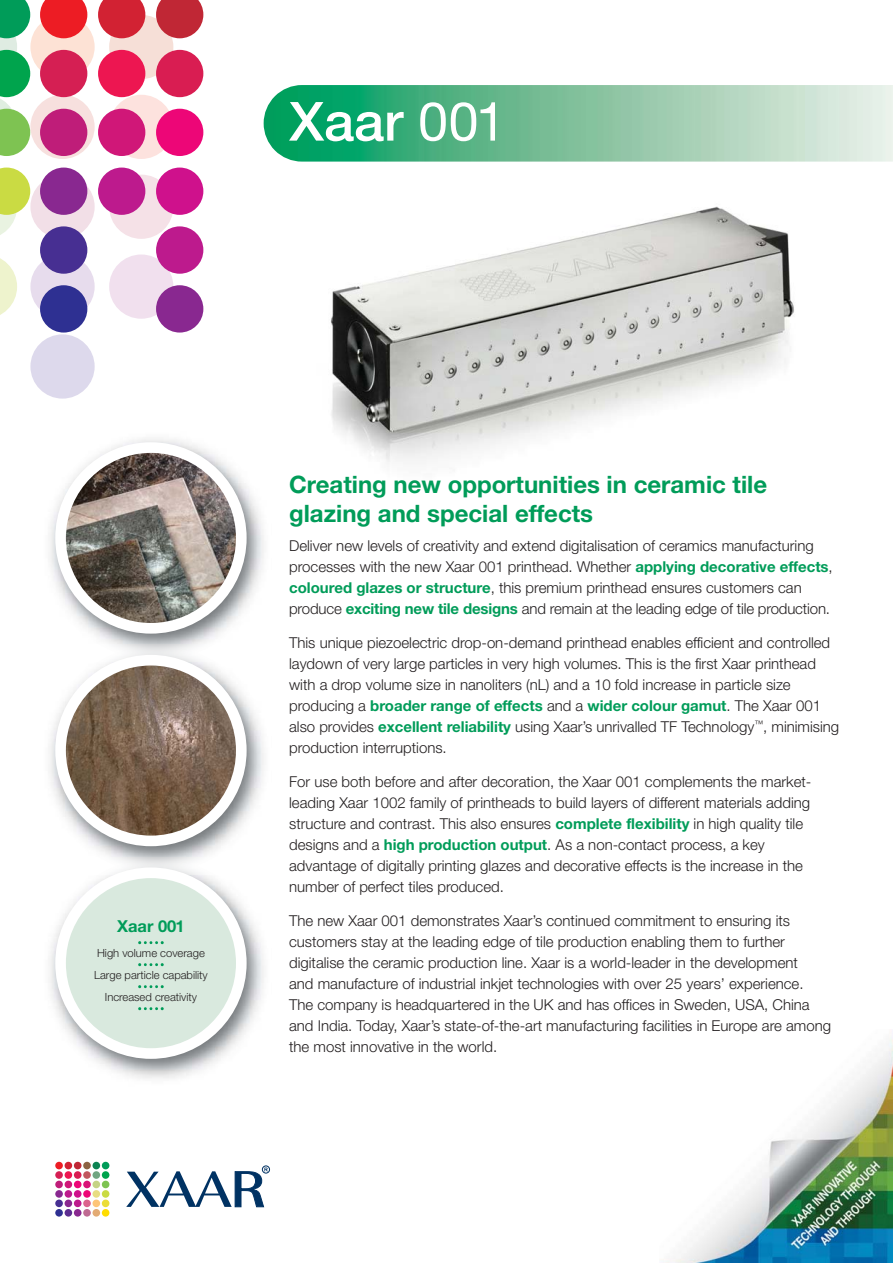
<style>
.page{position:relative;width:893px;height:1263px;background:#fff}
.page>*{position:absolute;margin:0;border:0;box-sizing:border-box;transform-origin:0 0}
.t1{font:500 54px "Helvetica Neue";color:#fff}
.t2{font:700 24px/28.5px "Helvetica Neue";color:#009c59}
.t3{font:700 16.5px "Helvetica Neue";color:#009c59}
.t4{font:300 15px/21px "Helvetica Neue";color:#231f20}
.t5{font:300 11.25px/22px "Helvetica Neue";color:#231f20;text-align:center}
.s1{font-weight:400}
.s2{font-weight:700;color:#009c59}
</style>
<div class="page">
<img style="left:330px;top:206px;width:464px;height:256px">
<svg style="left:0;top:258px;width:17px;height:57px"></svg>
<div style="left:30px;top:15px;width:65px;height:64px;background:#fde2d5;border-radius:50%"></div>
<div style="left:109px;top:15px;width:64px;height:64px;background:#f6dfd7;border-radius:50%"></div>
<div style="left:30px;top:95px;width:65px;height:64px;background:#f7e0de;border-radius:50%"></div>
<div style="left:109px;top:95px;width:64px;height:64px;background:#fde2de;border-radius:50%"></div>
<div style="left:30px;top:175px;width:65px;height:64px;background:#f2dfe7;border-radius:50%"></div>
<div style="left:109px;top:175px;width:64px;height:64px;background:#f5e1e7;border-radius:50%"></div>
<div style="left:30px;top:254px;width:65px;height:65px;background:#e7dced;border-radius:50%"></div>
<div style="left:109px;top:254px;width:64px;height:65px;background:#f1e0ee;border-radius:50%"></div>
<div style="left:30px;top:334px;width:65px;height:65px;background:#ddd9ec;border-radius:50%"></div>
<svg style="left:0;top:0;width:30px;height:156px"></svg>
<svg style="left:0;top:168px;width:30px;height:67px"></svg>
<svg style="left:40px;top:0;width:47px;height:38px;background:#ef3a3f"></svg>
<svg style="left:98px;top:0;width:47px;height:38px;background:#d8404e"></svg>
<svg style="left:156px;top:0;width:47px;height:38px;background:#c84550"></svg>
<div style="left:40px;top:50px;width:47px;height:47px;background:#d51f53;border-radius:50%"></div>
<div style="left:98px;top:50px;width:47px;height:47px;background:#ed1651;border-radius:50%"></div>
<div style="left:156px;top:50px;width:47px;height:47px;background:#d91d52;border-radius:50%"></div>
<div style="left:40px;top:109px;width:47px;height:47px;background:#bf1d79;border-radius:50%"></div>
<div style="left:98px;top:109px;width:47px;height:47px;background:#d01778;border-radius:50%"></div>
<div style="left:156px;top:109px;width:47px;height:47px;background:#ed0677;border-radius:50%"></div>
<div style="left:40px;top:168px;width:47px;height:47px;background:#892890;border-radius:50%"></div>
<div style="left:98px;top:168px;width:47px;height:47px;background:#bd1a8d;border-radius:50%"></div>
<div style="left:156px;top:168px;width:47px;height:47px;background:#cf118c;border-radius:50%"></div>
<div style="left:40px;top:226px;width:47px;height:48px;background:#472f92;border-radius:50%"></div>
<div style="left:156px;top:226px;width:47px;height:48px;background:#bd1a8d;border-radius:50%"></div>
<div style="left:40px;top:285px;width:47px;height:48px;background:#2e3092;border-radius:50%"></div>
<div style="left:156px;top:285px;width:47px;height:48px;background:#892890;border-radius:50%"></div>
<img style="left:663px;top:1037px;width:230px;height:226px">
<div style="left:262px;top:1166px;width:8px;height:7px;border:1px solid #003263;border-radius:50%"></div>
<div style="left:55px;top:1162px;width:8px;height:7px;background:#ed1c24;border-radius:50%"></div>
<div style="left:65px;top:1162px;width:7px;height:7px;background:#d22233;border-radius:50%"></div>
<div style="left:74px;top:1162px;width:7px;height:7px;background:#c02735;border-radius:50%"></div>
<div style="left:83px;top:1162px;width:8px;height:7px;background:#8c6242;border-radius:50%"></div>
<div style="left:93px;top:1162px;width:7px;height:7px;background:#0d8352;border-radius:50%"></div>
<div style="left:102px;top:1162px;width:7px;height:7px;background:#009c59;border-radius:50%"></div>
<div style="left:55px;top:1171px;width:8px;height:8px;background:#d51f53;border-radius:50%"></div>
<div style="left:65px;top:1171px;width:7px;height:8px;background:#ed1651;border-radius:50%"></div>
<div style="left:74px;top:1171px;width:7px;height:8px;background:#d91d52;border-radius:50%"></div>
<div style="left:83px;top:1171px;width:8px;height:8px;background:#c1575e;border-radius:50%"></div>
<div style="left:93px;top:1171px;width:7px;height:8px;background:#72a581;border-radius:50%"></div>
<div style="left:102px;top:1171px;width:7px;height:8px;background:#00a44d;border-radius:50%"></div>
<div style="left:55px;top:1181px;width:8px;height:7px;background:#bf1d79;border-radius:50%"></div>
<div style="left:65px;top:1181px;width:7px;height:7px;background:#d01778;border-radius:50%"></div>
<div style="left:74px;top:1181px;width:7px;height:7px;background:#ed0677;border-radius:50%"></div>
<div style="left:83px;top:1181px;width:8px;height:7px;background:#d91378;border-radius:50%"></div>
<div style="left:93px;top:1181px;width:7px;height:7px;background:#c5d385;border-radius:50%"></div>
<div style="left:102px;top:1181px;width:7px;height:7px;background:#7ec352;border-radius:50%"></div>
<div style="left:55px;top:1190px;width:8px;height:8px;background:#892890;border-radius:50%"></div>
<div style="left:65px;top:1190px;width:7px;height:8px;background:#bd1a8d;border-radius:50%"></div>
<div style="left:74px;top:1190px;width:7px;height:8px;background:#cf118c;border-radius:50%"></div>
<div style="left:83px;top:1190px;width:8px;height:8px;background:#ed0677;border-radius:50%"></div>
<div style="left:93px;top:1190px;width:7px;height:8px;background:#e8dd82;border-radius:50%"></div>
<div style="left:102px;top:1190px;width:7px;height:8px;background:#cadb43;border-radius:50%"></div>
<div style="left:55px;top:1199px;width:8px;height:8px;background:#472f92;border-radius:50%"></div>
<div style="left:65px;top:1199px;width:7px;height:8px;background:#892890;border-radius:50%"></div>
<div style="left:74px;top:1199px;width:7px;height:8px;background:#bd1a8d;border-radius:50%"></div>
<div style="left:83px;top:1199px;width:8px;height:8px;background:#db648d;border-radius:50%"></div>
<div style="left:93px;top:1199px;width:7px;height:8px;background:#fdc578;border-radius:50%"></div>
<div style="left:102px;top:1199px;width:7px;height:8px;background:#ebdd38;border-radius:50%"></div>
<div style="left:55px;top:1209px;width:8px;height:7px;background:#2e3092;border-radius:50%"></div>
<div style="left:65px;top:1209px;width:7px;height:7px;background:#5c2d91;border-radius:50%"></div>
<div style="left:74px;top:1209px;width:7px;height:7px;background:#892890;border-radius:50%"></div>
<div style="left:83px;top:1209px;width:8px;height:7px;background:#bf6a92;border-radius:50%"></div>
<div style="left:93px;top:1209px;width:7px;height:7px;background:#e3ab74;border-radius:50%"></div>
<div style="left:102px;top:1209px;width:7px;height:7px;background:#fd0;border-radius:50%"></div>
<svg style="left:126px;top:1167px;width:142px;height:40px"></svg>
<img style="left:264px;top:85px;width:629px;height:77px">
<img style="left:50px;top:439px;width:214px;height:640px">
<div style="left:55px;top:442px;width:192px;height:192px;background:#fff;border-radius:50%"></div>
<img style="left:66px;top:453px;width:170px;height:170px;border-radius:50%">
<div style="left:55px;top:655px;width:192px;height:191px;background:#fff;border-radius:50%"></div>
<img style="left:66px;top:665px;width:170px;height:171px;border-radius:50%">
<div style="left:55px;top:867px;width:192px;height:192px;background:#fff;border-radius:50%"></div>
<div style="left:66px;top:878px;width:170px;height:170px;background:#d9e9de;border-radius:50%"></div>
<svg style="left:138px;top:941px;width:26px;height:3px"></svg>
<svg style="left:138px;top:963px;width:26px;height:3px"></svg>
<svg style="left:138px;top:985px;width:26px;height:3px"></svg>
<svg style="left:138px;top:1007px;width:26px;height:3px"></svg>
<h1 class="t1" style="left:289px;top:102px;width:218px">Xaar <span class="s1">001</span></h1>
<p class="t3" style="left:117px;top:921px;width:69px">Xaar 001</p>
<p class="t5" style="left:94px;top:942px;width:115px">High volume coverage<br>Large particle capability<br>Increased creativity</p>
<h2 class="t2" style="left:289px;top:473px;width:480px">Creating new opportunities in ceramic tile glazing and special effects</h2>
<p class="t4" style="left:289px;top:537px;width:545px">Deliver new levels of creativity and extend digitalisation of ceramics manufacturing processes with the new Xaar 001 printhead. Whether <span class="s2">applying decorative effects</span>, <span class="s2">coloured glazes or structure</span>, this premium printhead ensures customers can produce <span class="s2">exciting new tile designs</span> and remain at the leading edge of tile production.</p>
<p class="t4" style="left:289px;top:634px;width:552px">This unique piezoelectric drop-on-demand printhead enables efficient and controlled laydown of very large particles in very high volumes. This is the first Xaar printhead with a drop volume size in nanoliters (nL) and a 10 fold increase in particle size producing a <span class="s2">broader range of effects</span> and a <span class="s2">wider colour gamut</span>. The Xaar 001 also provides <span class="s2">excellent reliability</span> using Xaar’s unrivalled TF Technology<sup>™</sup>, minimising production interruptions.</p>
<p class="t4" style="left:289px;top:772px;width:524px">For use both before and after decoration, the Xaar 001 complements the market&shy;leading Xaar 1002 family of printheads to build layers of different materials adding structure and contrast. This also ensures <span class="s2">complete flexibility</span> in high quality tile designs and a <span class="s2">high production output</span>. As a non-contact process, a key advantage of digitally printing glazes and decorative effects is the increase in the number of perfect tiles produced.</p>
<p class="t4" style="left:289px;top:911px;width:543px">The new Xaar 001 demonstrates Xaar’s continued commitment to ensuring its customers stay at the leading edge of tile production enabling them to further digitalise the ceramic production line. Xaar is a world-leader in the development<br>and manufacture of industrial inkjet technologies with over 25 years’ experience.<br>The company is headquartered in the UK and has offices in Sweden, USA, China and India. Today, Xaar’s state-of-the-art manufacturing facilities in Europe are among the most innovative in the world.</p>
</div>
